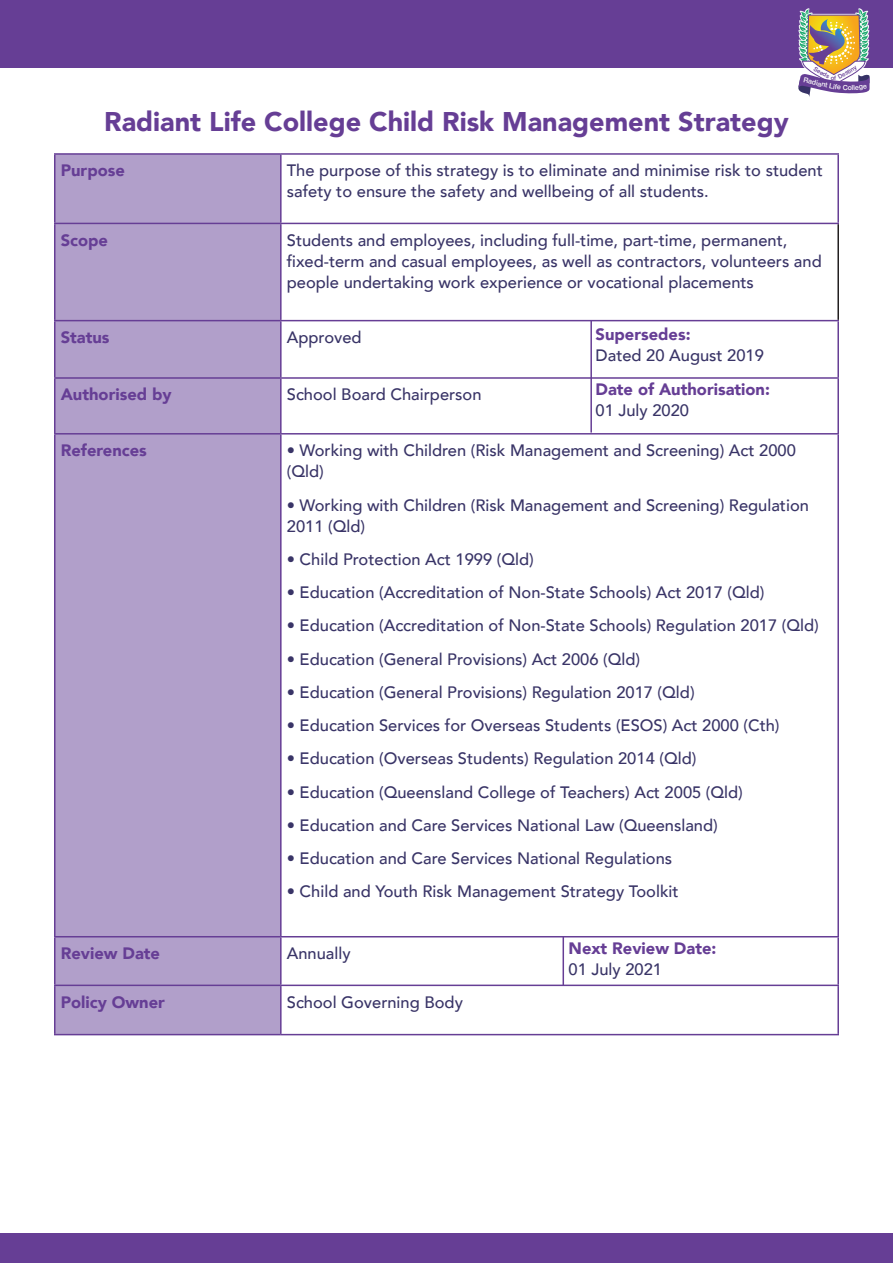
<style>
.page{position:relative;width:893px;height:1263px;background:#fff}
.page>*{position:absolute;margin:0;border:0;box-sizing:border-box;transform-origin:0 0}
.t1{font:900 27px "Avenir";color:#663e95}
.t2{font:500 16.5px/21px "Avenir";color:#393467}
.t3{font:900 16.5px/21px "Avenir";color:#663e95}
.t4{font:500 7.05px "Helvetica Neue";color:#faf9fa}
.t5{font:500 6px "Helvetica Neue";color:#663e95}
.s1{font-weight:900;color:#663e95}
.s2{font-weight:500;color:#393467}
</style>
<div class="page">
<div style="left:0;top:0;width:893px;height:67px;background:#663e95"></div>
<hr style="left:562px;top:936px;width:2px;height:50px;background:#663e95">
<hr style="left:590px;top:320px;width:2px;height:113px;background:#663e95">
<div style="left:0;top:1233px;width:893px;height:30px;background:#663e95"></div>
<div style="left:56px;top:155px;width:224px;height:879px;background:#b19fca"></div>
<hr style="left:837px;top:224px;width:2px;height:96px;background:#231f20">
<hr style="left:280px;top:155px;width:2px;height:68px;background:#663e95">
<hr style="left:54px;top:224px;width:2px;height:96px;background:#663e95">
<hr style="left:280px;top:224px;width:2px;height:96px;background:#663e95">
<hr style="left:280px;top:321px;width:2px;height:56px;background:#663e95">
<hr style="left:280px;top:379px;width:2px;height:54px;background:#663e95">
<hr style="left:280px;top:434px;width:2px;height:502px;background:#663e95">
<hr style="left:280px;top:937px;width:2px;height:47px;background:#663e95">
<hr style="left:280px;top:986px;width:2px;height:48px;background:#663e95">
<hr style="left:54px;top:153px;width:227px;height:2px;background:#663e95">
<hr style="left:54px;top:155px;width:2px;height:68px;background:#663e95">
<hr style="left:281px;top:153px;width:558px;height:2px;background:#663e95">
<hr style="left:837px;top:155px;width:2px;height:68px;background:#663e95">
<hr style="left:54px;top:223px;width:227px;height:1px;background:#663e95">
<hr style="left:281px;top:223px;width:558px;height:1px;background:#663e95">
<hr style="left:54px;top:320px;width:227px;height:1px;background:#663e95">
<hr style="left:54px;top:321px;width:2px;height:56px;background:#663e95">
<hr style="left:281px;top:320px;width:558px;height:1px;background:#663e95">
<hr style="left:837px;top:321px;width:2px;height:56px;background:#663e95">
<hr style="left:54px;top:377px;width:227px;height:2px;background:#663e95">
<hr style="left:54px;top:379px;width:2px;height:54px;background:#663e95">
<hr style="left:281px;top:377px;width:558px;height:2px;background:#663e95">
<hr style="left:837px;top:379px;width:2px;height:54px;background:#663e95">
<hr style="left:54px;top:433px;width:227px;height:1px;background:#663e95">
<hr style="left:54px;top:434px;width:2px;height:502px;background:#663e95">
<hr style="left:281px;top:433px;width:558px;height:1px;background:#663e95">
<hr style="left:837px;top:434px;width:2px;height:502px;background:#663e95">
<hr style="left:54px;top:936px;width:227px;height:1px;background:#663e95">
<hr style="left:54px;top:937px;width:2px;height:47px;background:#663e95">
<hr style="left:281px;top:936px;width:558px;height:1px;background:#663e95">
<hr style="left:837px;top:937px;width:2px;height:47px;background:#663e95">
<hr style="left:54px;top:984px;width:227px;height:2px;background:#663e95">
<hr style="left:54px;top:986px;width:2px;height:48px;background:#663e95">
<hr style="left:281px;top:984px;width:558px;height:2px;background:#663e95">
<hr style="left:837px;top:986px;width:2px;height:48px;background:#663e95">
<hr style="left:54px;top:1034px;width:227px;height:1px;background:#663e95">
<hr style="left:281px;top:1034px;width:558px;height:1px;background:#663e95">
<img style="left:798px;top:9px;width:72px;height:88px">
<p class="t4" style="left:810px;top:75px;width:15px;rotate:13deg">adia</p>
<p class="t5" style="left:831px;top:73px;width:7px">of</p>
<p class="t1" style="left:104px;top:98px;width:686px">Radiant Life College Child Risk Management Strategy</p>
<p class="t3" style="left:61px;top:160px;width:66px">Purpose</p>
<p class="t2" style="left:287px;top:159px;width:537px">The purpose of this strategy is to eliminate and minimise risk to student safety to ensure the safety and wellbeing of all students.</p>
<p class="t3" style="left:61px;top:229px;width:49px">Scope</p>
<p class="t2" style="left:287px;top:229px;width:536px">Students and employees, including full-time, part-time, permanent, fixed-term and casual employees, as well as contractors, volunteers and people undertaking work experience or vocational placements</p>
<p class="t3" style="left:61px;top:326px;width:50px">Status</p>
<p class="t2" style="left:287px;top:326px;width:76px">Approved</p>
<p class="t2" style="left:596px;top:323px;width:170px"><span class="s1">Supersedes:<br></span>Dated 20 August 2019</p>
<p class="t3" style="left:596px;top:378px;width:176px">Date of Authorisation:<br><span class="s2">01 July 2020</span></p>
<p class="t3" style="left:61px;top:384px;width:112px">Authorised by</p>
<p class="t2" style="left:287px;top:383px;width:196px">School Board Chairperson</p>
<p class="t3" style="left:61px;top:440px;width:88px">References</p>
<p class="t2" style="left:287px;top:439px;width:511px">• Working with Children (Risk Management and Screening) Act 2000 (Qld)</p>
<p class="t2" style="left:287px;top:493px;width:524px">• Working with Children (Risk Management and Screening) Regulation<br>2011 (Qld)</p>
<p class="t2" style="left:287px;top:548px;width:248px">• Child Protection Act 1999 (Qld)</p>
<p class="t2" style="left:287px;top:581px;width:479px">• Education (Accreditation of Non-State Schools) Act 2017 (Qld)</p>
<p class="t2" style="left:287px;top:614px;width:533px">• Education (Accreditation of Non-State Schools) Regulation 2017 (Qld)</p>
<p class="t2" style="left:287px;top:647px;width:355px">• Education (General Provisions) Act 2006 (Qld)</p>
<p class="t2" style="left:287px;top:681px;width:409px">• Education (General Provisions) Regulation 2017 (Qld)</p>
<p class="t2" style="left:287px;top:714px;width:494px">• Education Services for Overseas Students (ESOS) Act 2000 (Cth)</p>
<p class="t2" style="left:287px;top:747px;width:411px">• Education (Overseas Students) Regulation 2014 (Qld)</p>
<p class="t2" style="left:287px;top:780px;width:458px">• Education (Queensland College of Teachers) Act 2005 (Qld)</p>
<p class="t2" style="left:287px;top:814px;width:432px">• Education and Care Services National Law (Queensland)</p>
<p class="t2" style="left:287px;top:847px;width:387px">• Education and Care Services National Regulations</p>
<p class="t2" style="left:287px;top:880px;width:393px">• Child and Youth Risk Management Strategy Toolkit</p>
<p class="t3" style="left:61px;top:942px;width:101px">Review Date</p>
<p class="t2" style="left:287px;top:942px;width:65px">Annually</p>
<p class="t3" style="left:61px;top:991px;width:106px">Policy Owner</p>
<p class="t2" style="left:287px;top:991px;width:178px">School Governing Body</p>
<p class="t3" style="left:568px;top:937px;width:149px">Next Review Date:<br><span class="s2">01 July 2021</span></p>
</div>
